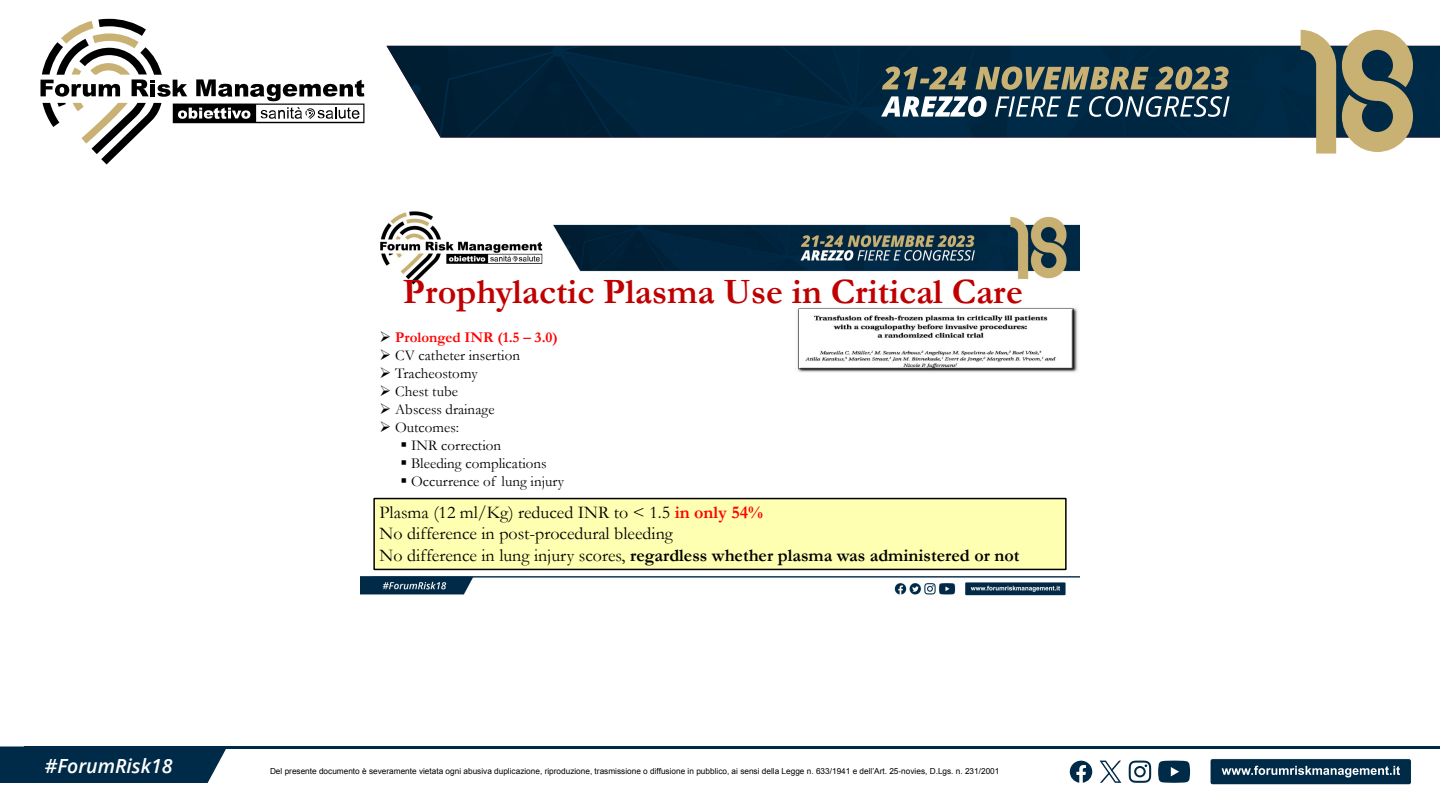
<style>
.page{position:relative;width:1440px;height:810px;background:#fff}
.page>*{position:absolute;margin:0;border:0;box-sizing:border-box;transform-origin:0 0}
.t1{font:700 36px "Garamond";color:#c00000}
.t2{font:italic 600 19.5px "Open Sans";color:#fff}
.t3{font:18px/21.8px "Garamond";color:#000}
.t4{font:15px "Garamond";color:#000}
.t5{font:700 15px "Garamond";color:#f00}
.t6{font:8.25px "Arial";color:#000}
.s1{color:#000}
.s2{font-weight:700;color:#f00}
.s3{font-weight:700}
</style>
<div class="page">
<div style="left:0;top:746px;width:226px;height:37px;background:#002b48"></div>
<div style="left:1210px;top:759px;width:201px;height:26px;background:#002b48;border-radius:3px"></div>
<div style="left:1210px;top:758px;width:202px;height:27px;border:1px solid #fff;border-radius:3px"></div>
<svg style="left:1222px;top:766px;width:178px;height:11px"></svg>
<hr style="left:24px;top:746px;width:1416px;height:3px;background:#002b48">
<img style="left:386px;top:46px;width:1054px;height:92px">
<svg style="left:1342px;top:30px;width:71px;height:122px;background:#9a9575"></svg>
<svg style="left:1301px;top:30px;width:35px;height:124px;background:#929074"></svg>
<svg style="left:40px;top:19px;width:324px;height:145px"></svg>
<svg style="left:881px;top:96px;width:349px;height:21px"></svg>
<svg style="left:882px;top:66px;width:347px;height:24px;background:#656c5b"></svg>
<svg style="left:1129px;top:761px;width:22px;height:22px"></svg>
<svg style="left:1158px;top:761px;width:32px;height:22px"></svg>
<svg style="left:1070px;top:761px;width:22px;height:22px"></svg>
<svg style="left:1100px;top:761px;width:21px;height:22px"></svg>
<img style="left:360px;top:211px;width:720px;height:385px">
<img style="left:795px;top:307px;width:285px;height:67px">
<div style="left:374px;top:499px;width:692px;height:70px;background:#ffffb2"></div>
<div style="left:373px;top:498px;width:694px;height:72px;border:2px solid #000"></div>
<h1 class="t1" style="left:403px;top:267px;width:621px">Prophylactic Plasma Use in Critical Care</h1>
<h3 class="t5" style="left:380px;top:327px;width:180px"><span class="s1">➢</span> Prolonged INR (1.5 – 3.0)</h3>
<h3 class="t4" style="left:380px;top:345px;width:142px">➢ CV catheter insertion</h3>
<h3 class="t4" style="left:380px;top:363px;width:100px">➢ Tracheostomy</h3>
<h3 class="t4" style="left:380px;top:381px;width:80px">➢ Chest tube</h3>
<h3 class="t4" style="left:380px;top:399px;width:117px">➢ Abscess drainage</h3>
<h3 class="t4" style="left:380px;top:417px;width:81px">➢ Outcomes:</h3>
<h3 class="t4" style="left:401px;top:435px;width:102px">▪ INR correction</h3>
<h3 class="t4" style="left:401px;top:453px;width:148px">▪ Bleeding complications</h3>
<h3 class="t4" style="left:401px;top:471px;width:165px">▪ Occurrence of lung injury</h3>
<h3 class="t3" style="left:380px;top:501px;width:641px">Plasma (12 ml/Kg) reduced INR to &lt; 1.5 <span class="s2">in only 54%<br></span>No difference in post-procedural bleeding<br>No difference in lung injury scores, <span class="s3">regardless whether plasma was administered or not</span></h3>
<h2 class="t2" style="left:45px;top:752px;width:129px">#ForumRisk18</h2>
<p class="t6" style="left:270px;top:766px;width:731px">Del presente documento è severamente vietata ogni abusiva duplicazione, riproduzione, trasmissione o diffusione in pubblico, ai sensi della Legge n. 633/1941 e dell’Art. 25-novies, D.Lgs. n. 231/2001</p>
</div>
